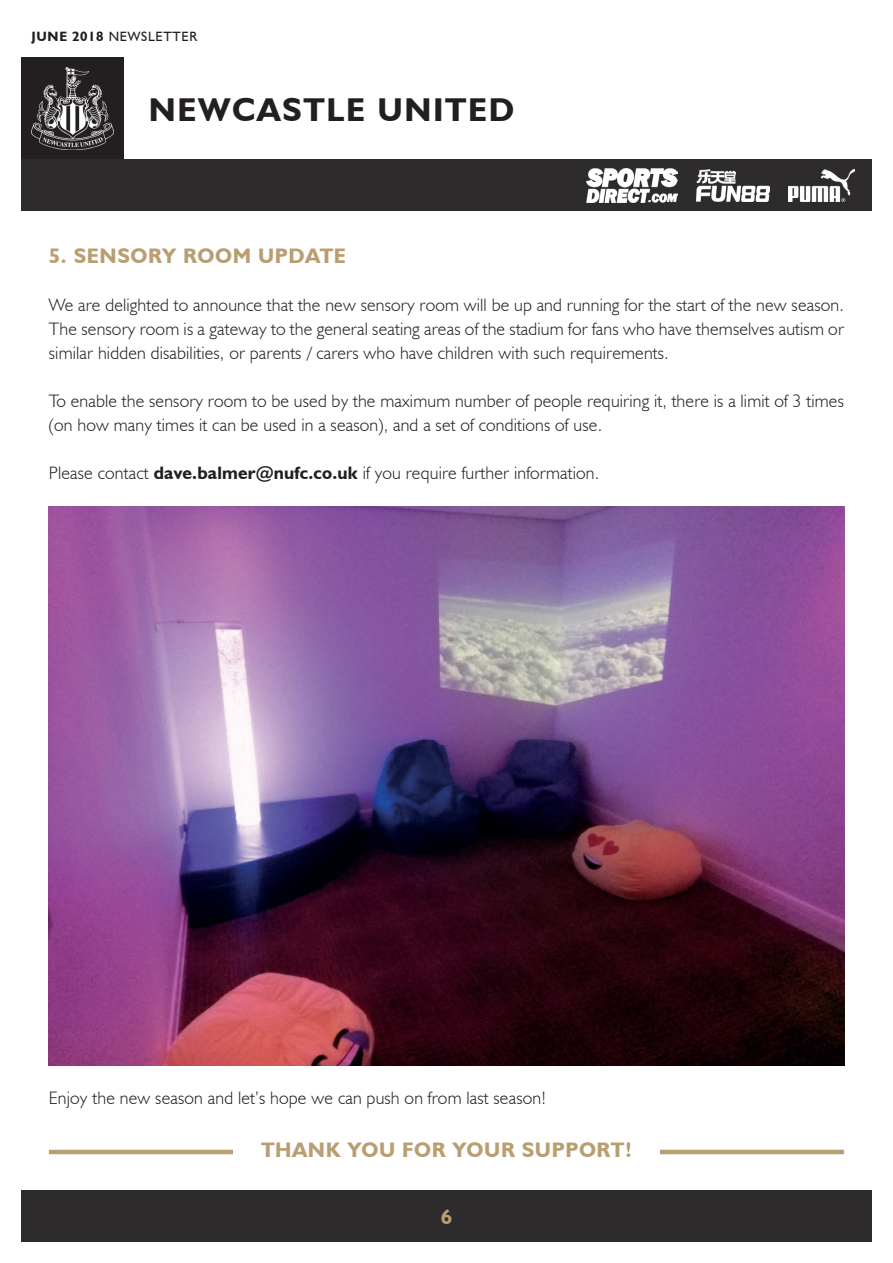
<style>
.page{position:relative;width:893px;height:1263px;background:#fff}
.page>*{position:absolute;margin:0;border:0;box-sizing:border-box;transform-origin:0 0}
.t1{font:700 33px "Humanist 521 BT";letter-spacing:.05em;color:#231f20}
.t2{font:700 21px "Humanist 521 BT";letter-spacing:.03em;color:#b99e71}
.t3{font:300 18px/24px "Humanist 521 BT";letter-spacing:.01em;color:#231f20;text-align:justify}
.t4{font:13.5px "Humanist 521 BT";letter-spacing:.05em;color:#231f20}
.s1{font-weight:700}
</style>
<div class="page">
<div style="left:21px;top:57px;width:103px;height:103px;background:#231f20"></div>
<img style="left:32px;top:68px;width:81px;height:81px">
<div style="left:21px;top:160px;width:851px;height:51px;background:#2e2b2c"></div>
<div style="left:21px;top:1190px;width:851px;height:52px;background:#2e2b2c"></div>
<img style="left:587px;top:169px;width:91px;height:33px">
<img style="left:696px;top:169px;width:74px;height:33px">
<img style="left:788px;top:169px;width:66px;height:33px">
<img style="left:49px;top:506px;width:795px;height:559px">
<hr style="left:49px;top:1150px;width:795px;height:4px;background:#b99e71">
<div style="left:233px;top:1141px;width:427px;height:26px;background:#fff"></div>
<p class="t4" style="left:32px;top:28px;width:167px"><span class="s1">JUNE 2018</span> NEWSLETTER</p>
<h1 class="t1" style="left:149px;top:89px;width:367px">NEWCASTLE UNITED</h1>
<p class="t2" style="left:49px;top:243px;width:299px">5. SENSORY ROOM UPDATE</p>
<p class="t3" style="left:49px;top:293px;width:796px">We are delighted to announce that the new sensory room will be up and running for the start of the new season.<br>The sensory room is a gateway to the general seating areas of the stadium for fans who have themselves autism or similar hidden disabilities, or parents / carers who have children with such requirements.</p>
<p class="t3" style="left:49px;top:389px;width:796px">To enable the sensory room to be used by the maximum number of people requiring it, there is a limit of 3 times (on how many times it can be used in a season), and a set of conditions of use.</p>
<p class="t3" style="left:49px;top:461px;width:552px">Please contact <span class="s1">dave.balmer@nufc.co.uk</span> if you require further information.</p>
<p class="t3" style="left:49px;top:1085px;width:498px">Enjoy the new season and let’s hope we can push on from last season!</p>
<p class="t2" style="left:261px;top:1137px;width:372px">THANK YOU FOR YOUR SUPPORT!</p>
<p class="t2" style="left:441px;top:1204px;width:13px">6</p>
</div>
